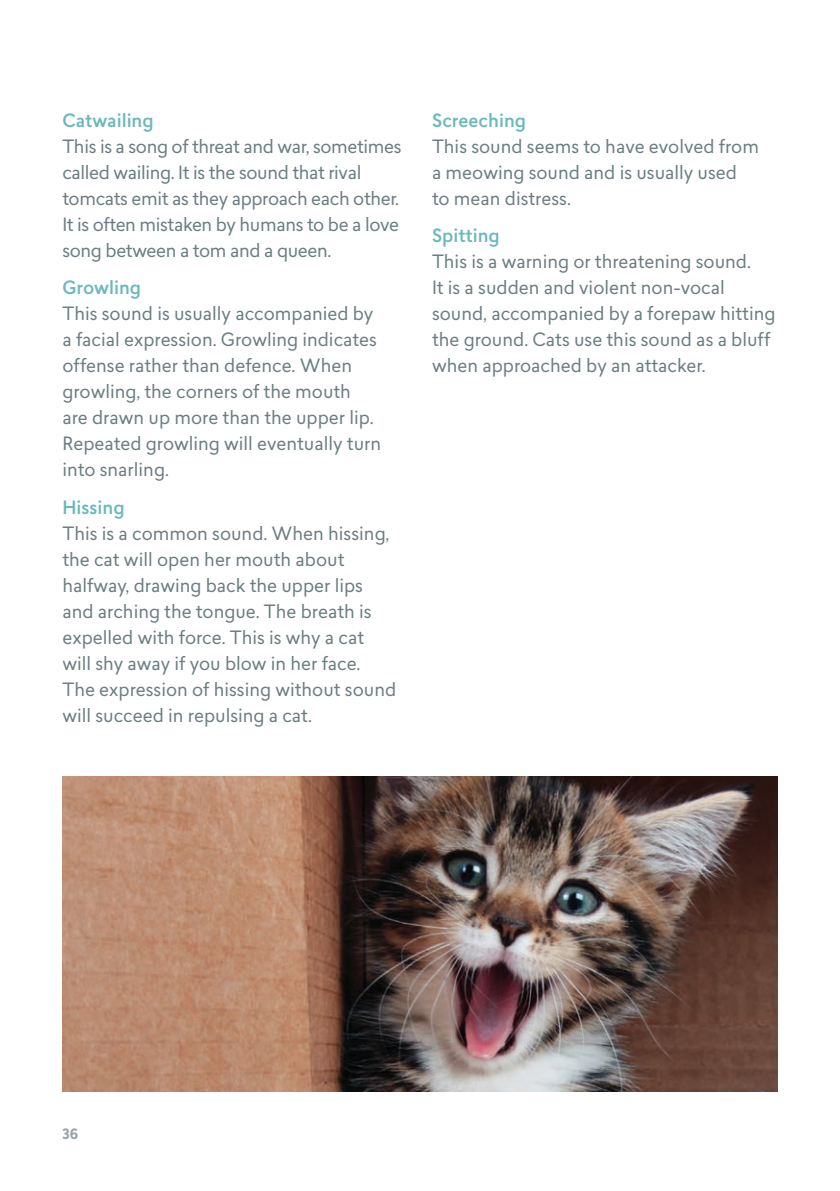
<style>
.page{position:relative;width:840px;height:1191px;background:#fff}
.page>*{position:absolute;margin:0;border:0;box-sizing:border-box;transform-origin:0 0}
.Intro_Text{font:18px/26px "Lasiver";color:#6b7d81}
.Intro_Text-2{font:18px/26px "Lasiver";letter-spacing:-.02em;color:#6b7d81}
.t1{font:700 14px "Lasiver";color:#9ba5a9}
.s1{font-weight:500;color:#6ab8bb}
</style>
<div class="page">
<img style="left:62px;top:777px;width:715px;height:314px">
<hr style="left:839px;top:0;width:1px;height:1191px;background:#2b2256">
<p class="Intro_Text-2" style="left:62px;top:107px;width:340px"><span class="s1">Catwailing<br></span>This is a song of threat and war, sometimes called wailing. It is the sound that rival tomcats emit as they approach each other.<br>It is often mistaken by humans to be a love song between a tom and a queen.</p>
<p class="Intro_Text" style="left:62px;top:274px;width:320px"><span class="s1">Growling<br></span>This sound is usually accompanied by a facial expression. Growling indicates offense rather than defence. When growling, the corners of the mouth<br>are drawn up more than the upper lip.<br>Repeated growling will eventually turn into snarling.</p>
<p class="Intro_Text" style="left:62px;top:494px;width:335px"><span class="s1">Hissing<br></span>This is a common sound. When hissing, the cat will open her mouth about halfway, drawing back the upper lips and arching the tongue. The breath is expelled with force. This is why a cat will shy away if you blow in her face.<br>The expression of hissing without sound will succeed in repulsing a cat.</p>
<p class="Intro_Text" style="left:432px;top:107px;width:328px"><span class="s1">Screeching<br></span>This sound seems to have evolved from a meowing sound and is usually used to mean distress.</p>
<p class="Intro_Text" style="left:432px;top:222px;width:345px"><span class="s1">Spitting<br></span>This is a warning or threatening sound.<br>It is a sudden and violent non-vocal sound, accompanied by a forepaw hitting the ground. Cats use this sound as a bluff when approached by an attacker.</p>
<p class="t1" style="left:62px;top:1124px;width:17px">36</p>
</div>
